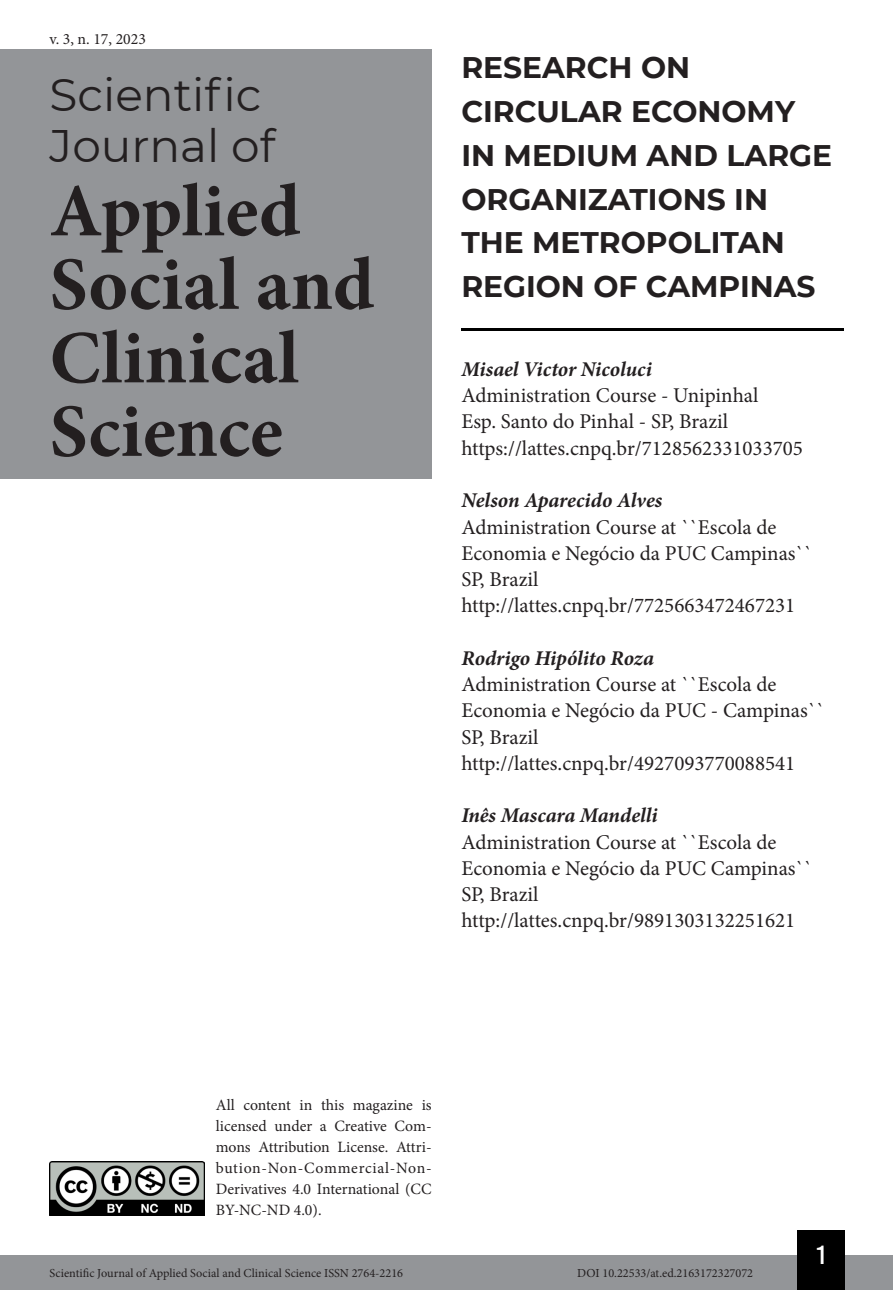
<style>
.page{position:relative;width:893px;height:1290px;background:#fff}
.page>*{position:absolute;margin:0;border:0;box-sizing:border-box;transform-origin:0 0}
.t1{font:700 75.25px/73.5px "Minion Pro";color:#231f20}
.t2{font:45.5px/50.8px "Montserrat";color:#231f20}
.Título_Artigo{font:700 29.75px/43.8px "Montserrat";color:#231f20}
.t3{font:26.25px "Bebas Kai";color:#fff}
.Infos_autor{font:21px/26.2px "Minion Pro";color:#231f20}
.NOME_AUTOR{font:italic 700 21px "Minion Pro";letter-spacing:-.005em;color:#231f20}
.t4{font:15.75px/21px "Minion Pro";color:#231f20;text-align:justify}
.t5{font:12.25px "Minion Pro";color:#231f20}
</style>
<div class="page">
<div style="left:0;top:1255px;width:893px;height:35px;background:#939598"></div>
<div style="left:797px;top:1230px;width:48px;height:60px;background:#000"></div>
<img style="left:50px;top:1161px;width:154px;height:54px">
<div style="left:0;top:50px;width:432px;height:429px;background:#939598"></div>
<hr style="left:461px;top:328px;width:382px;height:3px;background:#000">
<p class="t4" style="left:50px;top:28px;width:98px">v. 3, n. 17, 2023</p>
<h2 class="t2" style="left:50px;top:68px;width:227px">Scientific<br>Journal of</h2>
<h1 class="t1" style="left:50px;top:174px;width:326px">Applied<br>Social and<br>Clinical<br>Science</h1>
<p class="Título_Artigo" style="left:461px;top:44px;width:372px">RESEARCH ON<br>CIRCULAR ECONOMY<br>IN MEDIUM AND LARGE<br>ORGANIZATIONS IN<br>THE METROPOLITAN<br>REGION OF CAMPINAS</p>
<p class="NOME_AUTOR" style="left:461px;top:354px;width:192px">Misael Victor Nicoluci</p>
<p class="Infos_autor" style="left:461px;top:382px;width:299px">Administration Course - Unipinhal</p>
<p class="Infos_autor" style="left:461px;top:409px;width:268px">Esp. Santo do Pinhal - SP, Brazil</p>
<p class="Infos_autor" style="left:461px;top:435px;width:343px">https://lattes.cnpq.br/7128562331033705</p>
<p class="NOME_AUTOR" style="left:461px;top:485px;width:202px">Nelson Aparecido Alves</p>
<p class="Infos_autor" style="left:461px;top:514px;width:352px">Administration Course at ``Escola de<br>Economia e Negócio da PUC Campinas``</p>
<p class="Infos_autor" style="left:461px;top:566px;width:79px">SP, Brazil</p>
<p class="Infos_autor" style="left:461px;top:592px;width:335px">http://lattes.cnpq.br/7725663472467231</p>
<p class="NOME_AUTOR" style="left:461px;top:643px;width:194px">Rodrigo Hipólito Roza</p>
<p class="Infos_autor" style="left:461px;top:671px;width:365px">Administration Course at ``Escola de<br>Economia e Negócio da PUC - Campinas``</p>
<p class="Infos_autor" style="left:461px;top:724px;width:79px">SP, Brazil</p>
<p class="Infos_autor" style="left:461px;top:750px;width:335px">http://lattes.cnpq.br/4927093770088541</p>
<p class="NOME_AUTOR" style="left:461px;top:800px;width:198px">Inês Mascara Mandelli</p>
<p class="Infos_autor" style="left:461px;top:829px;width:352px">Administration Course at ``Escola de<br>Economia e Negócio da PUC Campinas``</p>
<p class="Infos_autor" style="left:461px;top:881px;width:79px">SP, Brazil</p>
<p class="Infos_autor" style="left:461px;top:907px;width:335px">http://lattes.cnpq.br/9891303132251621</p>
<p class="t4" style="left:216px;top:1095px;width:217px">All content in this magazine is licensed under a Creative Com&shy;mons Attribution License. Attri&shy;bution-Non-Commercial-Non-Derivatives 4.0 International (CC BY-NC-ND 4.0).</p>
<p class="t3" style="left:817px;top:1241px;width:10px">1</p>
<p class="t5" style="left:50px;top:1265px;width:355px">Scientific Journal of Applied Social and Clinical Science ISSN 2764-2216</p>
<p class="t5" style="left:577px;top:1265px;width:177px">DOI 10.22533/at.ed.2163172327072</p>
</div>
